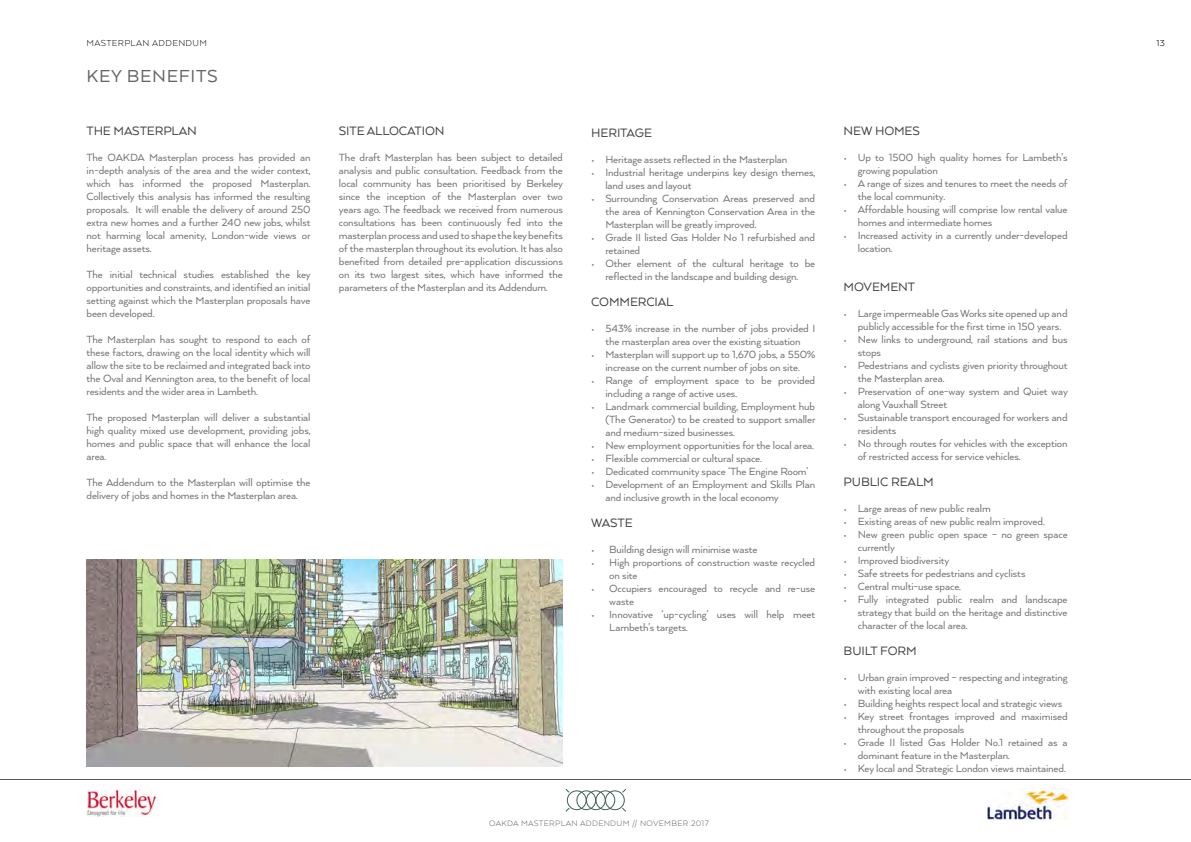
<style>
.page{position:relative;width:1191px;height:842px;background:#fff}
.page>*{position:absolute;margin:0;border:0;box-sizing:border-box;transform-origin:0 0}
.t1{font:20px "Arquitecta";letter-spacing:.035em;color:#636466}
.t2{font:14px "Arquitecta";letter-spacing:-.01em;color:#404040}
.t3{font:12px/13px "Arquitecta";letter-spacing:-.01em;color:#717074}
.t4{font:300 10px "Arquitecta";letter-spacing:.035em;color:#000}
.t5{font:300 10px "Arquitecta";color:#58595b}
.t6{font:300 9px "Arquitecta";letter-spacing:.035em;color:#58595b}
</style>
<div class="page">
<img style="left:86px;top:789px;width:73px;height:27px">
<img style="left:988px;top:788px;width:80px;height:31px">
<div style="left:567px;top:790px;width:19px;height:20px;border:1px solid #3e6254;border-radius:50%"></div>
<div style="left:576px;top:790px;width:20px;height:20px;border:1px solid #3e6254;border-radius:50%"></div>
<div style="left:586px;top:790px;width:19px;height:20px;border:1px solid #3e6254;border-radius:50%"></div>
<div style="left:595px;top:790px;width:20px;height:20px;border:1px solid #3e6254;border-radius:50%"></div>
<div style="left:605px;top:790px;width:19px;height:20px;border:1px solid #3e6254;border-radius:50%"></div>
<svg style="left:565px;top:807px;width:5px;height:5px"></svg>
<hr style="left:0;top:779px;width:1191px;height:1px;background:#000">
<img style="left:86px;top:560px;width:477px;height:206px">
<p class="t4" style="left:86px;top:37px;width:122px">MASTERPLAN ADDENDUM</p>
<h1 class="t1" style="left:86px;top:64px;width:133px">KEY BENEFITS</h1>
<p class="t2" style="left:86px;top:122px;width:112px">THE MASTERPLAN</p>
<p class="t3" style="left:86px;top:150px;width:226px;text-align:justify">The OAKDA Masterplan process has provided an in-depth analysis of the area and the wider context, which has informed the proposed Masterplan.<br>Collectively this analysis has informed the resulting proposals. It will enable the delivery of around 250 extra new homes and a further 240 new jobs, whilst not harming local amenity, London-wide views or heritage assets.</p>
<p class="t3" style="left:86px;top:267px;width:226px;text-align:justify">The initial technical studies established the key opportunities and constraints, and identified an initial setting against which the Masterplan proposals have been developed.</p>
<p class="t3" style="left:86px;top:332px;width:225px;text-align:justify">The Masterplan has sought to respond to each of these factors, drawing on the local identity which will allow the site to be reclaimed and integrated back into the Oval and Kennington area, to the benefit of local residents and the wider area in Lambeth.</p>
<p class="t3" style="left:86px;top:410px;width:225px;text-align:justify">The proposed Masterplan will deliver a substantial high quality mixed use development, providing jobs, homes and public space that will enhance the local area.</p>
<p class="t3" style="left:86px;top:475px;width:225px">The Addendum to the Masterplan will optimise the delivery of jobs and homes in the Masterplan area.</p>
<p class="t2" style="left:339px;top:122px;width:107px">SITE ALLOCATION</p>
<p class="t3" style="left:339px;top:150px;width:226px;text-align:justify">The draft Masterplan has been subject to detailed analysis and public consultation. Feedback from the local community has been prioritised by Berkeley since the inception of the Masterplan over two years ago. The feedback we received from numerous consultations has been continuously fed into the masterplan process and used to shape the key benefits of the masterplan throughout its evolution. It has also benefited from detailed pre-application discussions on its two largest sites, which have informed the parameters of the Masterplan and its Addendum.</p>
<p class="t2" style="left:591px;top:124px;width:62px">HERITAGE</p>
<p class="t3" style="left:591px;top:152px;width:198px">• Heritage assets reflected in the Masterplan</p>
<p class="t3" style="left:605px;top:165px;width:211px;text-indent:-14px">• Industrial heritage underpins key design themes, land uses and layout</p>
<p class="t3" style="left:605px;top:191px;width:211px;text-align:justify;text-indent:-14px">• Surrounding Conservation Areas preserved and the area of Kennington Conservation Area in the Masterplan will be greatly improved.</p>
<p class="t3" style="left:605px;top:230px;width:211px;text-indent:-14px">• Grade II listed Gas Holder No 1 refurbished and retained</p>
<p class="t3" style="left:591px;top:256px;width:225px;text-align:center">• Other element of the cultural heritage to be reflected in the landscape and building design.</p>
<p class="t2" style="left:591px;top:293px;width:84px">COMMERCIAL</p>
<p class="t3" style="left:591px;top:321px;width:225px;text-align:center">• 543% increase in the number of jobs provided I the masterplan area over the existing situation</p>
<p class="t3" style="left:591px;top:347px;width:225px;text-align:center">• Masterplan will support up to 1,670 jobs, a 550% increase on the current number of jobs on site.</p>
<p class="t3" style="left:605px;top:373px;width:211px;text-indent:-14px">• Range of employment space to be provided including a range of active uses.</p>
<p class="t3" style="left:605px;top:399px;width:212px;text-align:justify;text-indent:-14px">• Landmark commercial building, Employment hub (The Generator) to be created to support smaller and medium-sized businesses.</p>
<p class="t3" style="left:591px;top:438px;width:224px">• New employment opportunities for the local area.</p>
<p class="t3" style="left:591px;top:451px;width:172px">• Flexible commercial or cultural space.</p>
<p class="t3" style="left:591px;top:464px;width:219px">• Dedicated community space ‘The Engine Room’</p>
<p class="t3" style="left:605px;top:477px;width:211px;text-indent:-14px">• Development of an Employment and Skills Plan and inclusive growth in the local economy</p>
<p class="t2" style="left:591px;top:514px;width:43px">WASTE</p>
<p class="t3" style="left:591px;top:542px;width:168px">• Building design will minimise waste</p>
<p class="t3" style="left:609px;top:555px;width:207px;text-indent:-18px">• High proportions of construction waste recycled on site</p>
<p class="t3" style="left:609px;top:581px;width:207px;text-indent:-18px">• Occupiers encouraged to recycle and re-use waste</p>
<p class="t3" style="left:609px;top:607px;width:207px;text-indent:-18px">• Innovative ‘up-cycling’ uses will help meet<br>Lambeth’s targets.</p>
<p class="t6" style="left:489px;top:817px;width:221px">OAKDA MASTERPLAN ADDENDUM // NOVEMBER 2017</p>
<p class="t2" style="left:843px;top:122px;width:78px">NEW HOMES</p>
<p class="t3" style="left:857px;top:150px;width:211px;text-indent:-14px">• Up to 1500 high quality homes for Lambeth’s growing population</p>
<p class="t3" style="left:857px;top:176px;width:211px;text-indent:-14px">• A range of sizes and tenures to meet the needs of the local community.</p>
<p class="t3" style="left:857px;top:202px;width:211px;text-indent:-14px">• Affordable housing will comprise low rental value homes and intermediate homes</p>
<p class="t3" style="left:857px;top:228px;width:211px;text-indent:-14px">• Increased activity in a currently under-developed location.</p>
<p class="t2" style="left:843px;top:278px;width:73px">MOVEMENT</p>
<p class="t3" style="left:857px;top:306px;width:211px;text-indent:-14px">• Large impermeable Gas Works site opened up and publicly accessible for the first time in 150 years.</p>
<p class="t3" style="left:857px;top:332px;width:211px;text-indent:-14px">• New links to underground, rail stations and bus stops</p>
<p class="t3" style="left:857px;top:358px;width:211px;text-indent:-14px">• Pedestrians and cyclists given priority throughout the Masterplan area.</p>
<p class="t3" style="left:857px;top:384px;width:212px;text-indent:-14px">• Preservation of one-way system and Quiet way along Vauxhall Street</p>
<p class="t3" style="left:857px;top:410px;width:211px;text-indent:-14px">• Sustainable transport encouraged for workers and residents</p>
<p class="t3" style="left:857px;top:436px;width:211px;text-indent:-14px">• No through routes for vehicles with the exception of restricted access for service vehicles.</p>
<p class="t2" style="left:843px;top:473px;width:92px">PUBLIC REALM</p>
<p class="t3" style="left:843px;top:501px;width:149px">• Large areas of new public realm</p>
<p class="t3" style="left:843px;top:514px;width:203px">• Existing areas of new public realm improved.</p>
<p class="t3" style="left:857px;top:527px;width:211px;text-indent:-14px">• New green public open space – no green space currently</p>
<p class="t3" style="left:843px;top:553px;width:107px">• Improved biodiversity</p>
<p class="t3" style="left:843px;top:566px;width:183px">• Safe streets for pedestrians and cyclists</p>
<p class="t3" style="left:843px;top:579px;width:119px">• Central multi-use space.</p>
<p class="t3" style="left:857px;top:592px;width:211px;text-align:justify;text-indent:-14px">• Fully integrated public realm and landscape strategy that build on the heritage and distinctive character of the local area.</p>
<p class="t2" style="left:843px;top:642px;width:75px">BUILT FORM</p>
<p class="t3" style="left:857px;top:670px;width:211px;text-indent:-14px">• Urban grain improved – respecting and integrating with existing local area</p>
<p class="t3" style="left:843px;top:696px;width:220px">• Building heights respect local and strategic views</p>
<p class="t3" style="left:857px;top:709px;width:211px;text-indent:-14px">• Key street frontages improved and maximised throughout the proposals</p>
<p class="t3" style="left:857px;top:735px;width:211px;text-indent:-14px">• Grade II listed Gas Holder No.1 retained as a dominant feature in the Masterplan.</p>
<p class="t3" style="left:843px;top:761px;width:224px">• Key local and Strategic London views maintained.</p>
<p class="t5" style="left:1156px;top:37px;width:10px">13</p>
</div>
